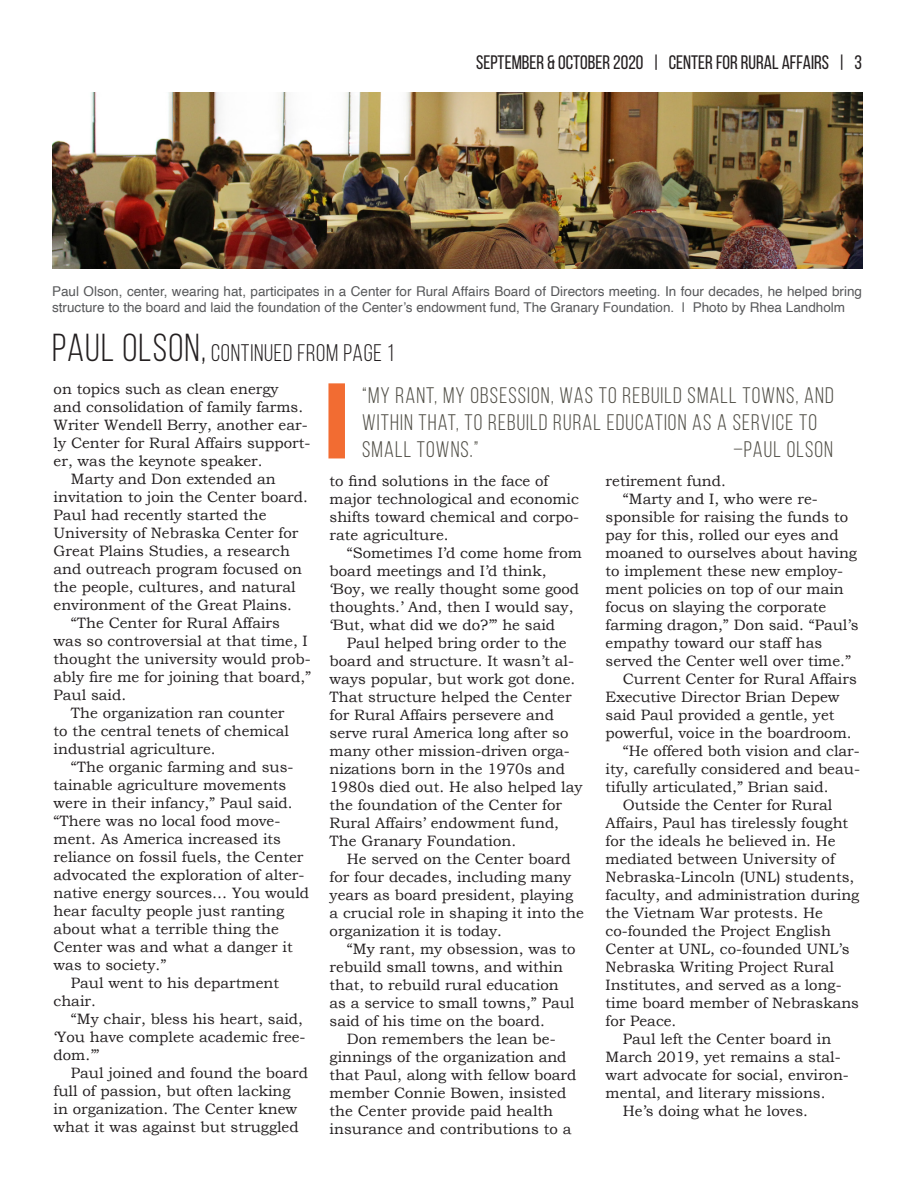
<style>
.page{position:relative;width:918px;height:1188px;background:#fff}
.page>*{position:absolute;margin:0;border:0;box-sizing:border-box;transform-origin:0 0}
.Headline{font:24px "Bebas Neue";letter-spacing:.03em;color:#231f20}
.Section_Title{font:22.5px/27px "Bebas Neue";letter-spacing:.05em;color:#4f4d45}
.Body_Copy{font:19.5px "Bebas Neue";color:#231f20}
.t1{font:15px/18px "Bookman Old Style";color:#231f20}
.t2{font:13.5px/16.2px "Helvetica";color:#57585a}
.s1{font-size:39px}
</style>
<div class="page">
<div style="left:328px;top:383px;width:17px;height:75px;background:#f26c32"></div>
<img style="left:52px;top:93px;width:810px;height:176px">
<p class="Body_Copy" style="left:476px;top:51px;width:387px">SEPTEMBER &amp; OCTOBER 2020 | CENTER FOR RURAL AFFAIRS | 3</p>
<p class="t2" style="left:52px;top:284px;width:812px">Paul Olson, center, wearing hat, participates in a Center for Rural Affairs Board of Directors meeting. In four decades, he helped bring structure to the board and laid the foundation of the Center’s endowment fund, The Granary Foundation. | Photo by Rhea Landholm</p>
<p class="Headline" style="left:52px;top:340px;width:343px"><span class="s1">PAUL OLSON,</span> CONTINUED FROM PAGE 1</p>
<p class="t1" style="left:54px;top:380px;width:258px">on topics such as clean energy<br>and consolidation of family farms.<br>Writer Wendell Berry, another ear&shy;ly Center for Rural Affairs support&shy;er, was the keynote speaker.</p>
<p class="t1" style="left:54px;top:470px;width:256px;text-indent:17px">Marty and Don extended an invitation to join the Center board.<br>Paul had recently started the<br>University of Nebraska Center for<br>Great Plains Studies, a research and outreach program focused on the people, cultures, and natural environment of the Great Plains.</p>
<p class="t1" style="left:54px;top:614px;width:259px;text-indent:17px">“The Center for Rural Affairs was so controversial at that time, I thought the university would prob&shy;ably fire me for joining that board,”<br>Paul said.</p>
<p class="t1" style="left:54px;top:704px;width:237px;text-indent:17px">The organization ran counter to the central tenets of chemical industrial agriculture.</p>
<p class="t1" style="left:54px;top:758px;width:257px;text-indent:17px">“The organic farming and sus&shy;tainable agriculture movements were in their infancy,” Paul said. “There was no local food move&shy;ment. As America increased its reliance on fossil fuels, the Center advocated the exploration of alter&shy;native energy sources… You would hear faculty people just ranting about what a terrible thing the<br>Center was and what a danger it was to society.”</p>
<p class="t1" style="left:54px;top:974px;width:227px;text-indent:17px">Paul went to his department chair.</p>
<p class="t1" style="left:54px;top:1010px;width:253px;text-indent:17px">“My chair, bless his heart, said, ‘You have complete academic free&shy;dom.’”</p>
<p class="t1" style="left:54px;top:1064px;width:256px;text-indent:17px">Paul joined and found the board full of passion, but often lacking in organization. The Center knew what it was against but struggled</p>
<p class="Section_Title" style="left:362px;top:382px;width:473px">“MY RANT, MY OBSESSION, WAS TO REBUILD SMALL TOWNS, AND<br>WITHIN THAT, TO REBUILD RURAL EDUCATION AS A SERVICE TO<br>SMALL TOWNS.”</p>
<p class="Section_Title" style="left:733px;top:436px;width:101px">–PAUL OLSON</p>
<p class="t1" style="left:330px;top:472px;width:251px">to find solutions in the face of major technological and economic shifts toward chemical and corpo&shy;rate agriculture.</p>
<p class="t1" style="left:330px;top:544px;width:254px;text-indent:17px">“Sometimes I’d come home from board meetings and I’d think, ‘Boy, we really thought some good thoughts.’ And, then I would say, ‘But, what did we do?’” he said</p>
<p class="t1" style="left:330px;top:634px;width:254px;text-indent:17px">Paul helped bring order to the board and structure. It wasn’t al&shy;ways popular, but work got done.<br>That structure helped the Center for Rural Affairs persevere and serve rural America long after so many other mission-driven orga&shy;nizations born in the 1970s and<br>1980s died out. He also helped lay the foundation of the Center for<br>Rural Affairs’ endowment fund,<br>The Granary Foundation.</p>
<p class="t1" style="left:330px;top:850px;width:256px;text-indent:17px">He served on the Center board for four decades, including many years as board president, playing a crucial role in shaping it into the organization it is today.</p>
<p class="t1" style="left:330px;top:940px;width:247px;text-indent:17px">“My rant, my obsession, was to rebuild small towns, and within that, to rebuild rural education as a service to small towns,” Paul said of his time on the board.</p>
<p class="t1" style="left:330px;top:1030px;width:248px;text-indent:17px">Don remembers the lean be&shy;ginnings of the organization and that Paul, along with fellow board member Connie Bowen, insisted the Center provide paid health insurance and contributions to a</p>
<p class="t1" style="left:606px;top:472px;width:122px">retirement fund.</p>
<p class="t1" style="left:606px;top:490px;width:254px;text-indent:17px">“Marty and I, who were re&shy;sponsible for raising the funds to pay for this, rolled our eyes and moaned to ourselves about having to implement these new employ&shy;ment policies on top of our main focus on slaying the corporate farming dragon,” Don said. “Paul’s empathy toward our staff has served the Center well over time.”</p>
<p class="t1" style="left:606px;top:670px;width:253px;text-indent:17px">Current Center for Rural Affairs<br>Executive Director Brian Depew said Paul provided a gentle, yet powerful, voice in the boardroom.</p>
<p class="t1" style="left:606px;top:742px;width:256px;text-align:justify;text-indent:17px">“He offered both vision and clar&shy;ity, carefully considered and beau&shy;tifully articulated,” Brian said.</p>
<p class="t1" style="left:606px;top:796px;width:255px;text-indent:17px">Outside the Center for Rural<br>Affairs, Paul has tirelessly fought for the ideals he believed in. He mediated between University of<br>Nebraska-Lincoln (UNL) students, faculty, and administration during the Vietnam War protests. He co-founded the Project English<br>Center at UNL, co-founded UNL’s<br>Nebraska Writing Project Rural<br>Institutes, and served as a long&shy;time board member of Nebraskans for Peace.</p>
<p class="t1" style="left:606px;top:1030px;width:245px;text-indent:17px">Paul left the Center board in<br>March 2019, yet remains a stal&shy;wart advocate for social, environ&shy;mental, and literary missions.</p>
<p class="t1" style="left:623px;top:1102px;width:187px">He’s doing what he loves.</p>
</div>
